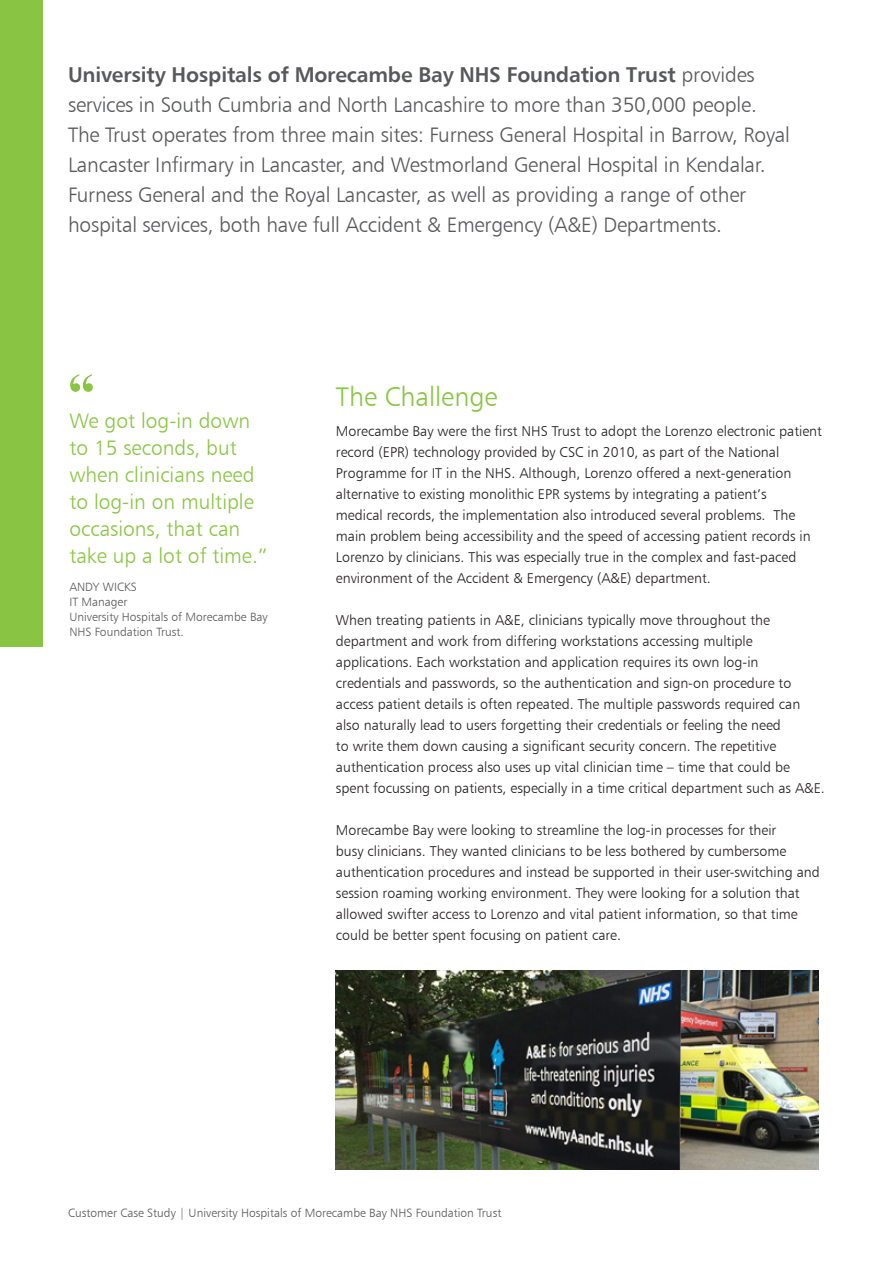
<style>
.page{position:relative;width:893px;height:1263px;background:#fff}
.page>*{position:absolute;margin:0;border:0;box-sizing:border-box;transform-origin:0 0}
.t1{font:700 54px "Times New Roman";color:#89c542}
.t2{font:27px "Humanist 777 BT Light B";color:#89c542}
.t3{font:21px/30px "Humanist 777 BT Light B";letter-spacing:-.01em;color:#57585a}
.t4{font:21px/27px "Humanist 777 BT Light B";color:#89c542}
.t5{font:14.25px/21px "Humanist 777 BT Light B";color:#231f20}
.t6{font:12px/15px "Humanist 777 BT Light B";color:#57585a}
.s1{font-family:"Humanist 777 BT Bold B"}
</style>
<div class="page">
<div style="left:0;top:0;width:43px;height:646px;background:#89c542"></div>
<img style="left:336px;top:971px;width:483px;height:198px">
<p class="t3" style="left:68px;top:59px;width:723px"><span class="s1">University Hospitals of Morecambe Bay NHS Foundation Trust</span> provides services in South Cumbria and North Lancashire to more than 350,000 people.<br>The Trust operates from three main sites: Furness General Hospital in Barrow, Royal Lancaster Infirmary in Lancaster, and Westmorland General Hospital in Kendalar.<br>Furness General and the Royal Lancaster, as well as providing a range of other hospital services, both have full Accident &amp; Emergency (A&amp;E) Departments.</p>
<p class="t1" style="left:68px;top:355px;width:28px">“</p>
<p class="t4" style="left:69px;top:407px;width:200px">We got log-in down to 15 seconds, but when clinicians need to log-in on multiple occasions, that can take up a lot of time.”</p>
<p class="t6" style="left:69px;top:579px;width:69px">ANDY WICKS</p>
<p class="t6" style="left:69px;top:594px;width:60px">IT Manager</p>
<p class="t6" style="left:69px;top:609px;width:200px">University Hospitals of Morecambe Bay<br>NHS Foundation Trust.</p>
<p class="t2" style="left:336px;top:380px;width:163px">The Challenge</p>
<p class="t5" style="left:336px;top:420px;width:488px">Morecambe Bay were the first NHS Trust to adopt the Lorenzo electronic patient record (EPR) technology provided by CSC in 2010, as part of the National Programme for IT in the NHS. Although, Lorenzo offered a next-generation alternative to existing monolithic EPR systems by integrating a patient’s<br>medical records, the implementation also introduced several problems. The main problem being accessibility and the speed of accessing patient records in Lorenzo by clinicians. This was especially true in the complex and fast-paced environment of the Accident &amp; Emergency (A&amp;E) department.</p>
<p class="t5" style="left:336px;top:609px;width:490px">When treating patients in A&amp;E, clinicians typically move throughout the department and work from differing workstations accessing multiple applications. Each workstation and application requires its own log-in credentials and passwords, so the authentication and sign-on procedure to access patient details is often repeated. The multiple passwords required can also naturally lead to users forgetting their credentials or feeling the need<br>to write them down causing a significant security concern. The repetitive authentication process also uses up vital clinician time – time that could be spent focussing on patients, especially in a time critical department such as A&amp;E.</p>
<p class="t5" style="left:336px;top:819px;width:485px">Morecambe Bay were looking to streamline the log-in processes for their<br>busy clinicians. They wanted clinicians to be less bothered by cumbersome authentication procedures and instead be supported in their user-switching and session roaming working environment. They were looking for a solution that allowed swifter access to Lorenzo and vital patient information, so that time could be better spent focusing on patient care.</p>
<p class="t6" style="left:68px;top:1205px;width:435px">Customer Case Study | University Hospitals of Morecambe Bay NHS Foundation Trust</p>
</div>
